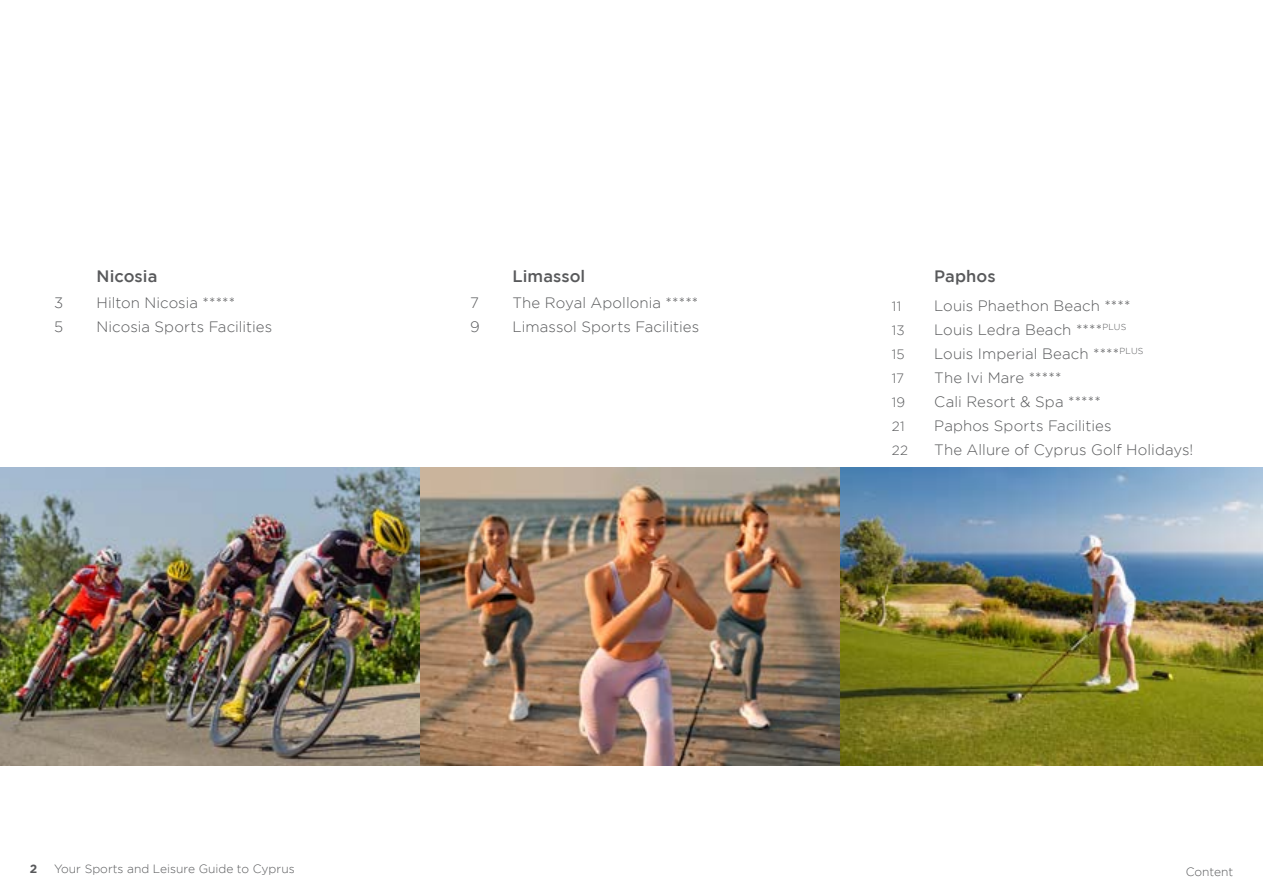
<style>
.page{position:relative;width:1263px;height:893px;background:#fff}
.page>*{position:absolute;margin:0;border:0;box-sizing:border-box;transform-origin:0 0}
.t1{font:500 16.5px "Gotham";letter-spacing:.005em;color:#58595b}
.t2{font:300 15px "Gotham";letter-spacing:.005em;color:#58595b}
.t3{font:300 13.5px "Gotham";letter-spacing:.025em;color:#58595b}
.t4{font:300 12px "Gotham";color:#58595b}
.t5{font:700 12px "Gotham";color:#58595b}
</style>
<div class="page">
<img style="left:0;top:468px;width:1263px;height:297px">
<p class="t1" style="left:97px;top:267px;width:62px">Nicosia</p>
<p class="t2" style="left:54px;top:294px;width:11px">3</p>
<p class="t2" style="left:97px;top:294px;width:140px">Hilton Nicosia *****</p>
<p class="t2" style="left:54px;top:318px;width:11px">5</p>
<p class="t2" style="left:97px;top:318px;width:177px">Nicosia Sports Facilities</p>
<p class="t1" style="left:512px;top:267px;width:74px">Limassol</p>
<p class="t2" style="left:470px;top:294px;width:10px">7</p>
<p class="t2" style="left:512px;top:294px;width:187px">The Royal Apollonia *****</p>
<p class="t2" style="left:470px;top:318px;width:11px">9</p>
<p class="t2" style="left:512px;top:318px;width:188px">Limassol Sports Facilities</p>
<p class="t1" style="left:934px;top:267px;width:63px">Paphos</p>
<p class="t3" style="left:892px;top:299px;width:11px">11</p>
<p class="t2" style="left:934px;top:297px;width:198px">Louis Phaethon Beach ****</p>
<p class="t3" style="left:892px;top:323px;width:14px">13</p>
<p class="t2" style="left:934px;top:321px;width:194px">Louis Ledra Beach ****<sup>PLUS</sup></p>
<p class="t3" style="left:892px;top:347px;width:15px">15</p>
<p class="t2" style="left:934px;top:345px;width:211px">Louis Imperial Beach ****<sup>PLUS</sup></p>
<p class="t3" style="left:892px;top:371px;width:14px">17</p>
<p class="t2" style="left:934px;top:369px;width:129px">The Ivi Mare *****</p>
<p class="t3" style="left:892px;top:395px;width:15px">19</p>
<p class="t2" style="left:934px;top:393px;width:168px">Cali Resort &amp; Spa *****</p>
<p class="t3" style="left:892px;top:419px;width:14px">21</p>
<p class="t2" style="left:934px;top:417px;width:179px">Paphos Sports Facilities</p>
<p class="t3" style="left:892px;top:443px;width:18px">22</p>
<p class="t2" style="left:934px;top:441px;width:260px">The Allure of Cyprus Golf Holidays!</p>
<p class="t5" style="left:30px;top:862px;width:9px">2</p>
<p class="t4" style="left:54px;top:863px;width:242px">Your Sports and Leisure Guide to Cyprus</p>
<p class="t4" style="left:1186px;top:865px;width:49px">Content</p>
</div>
